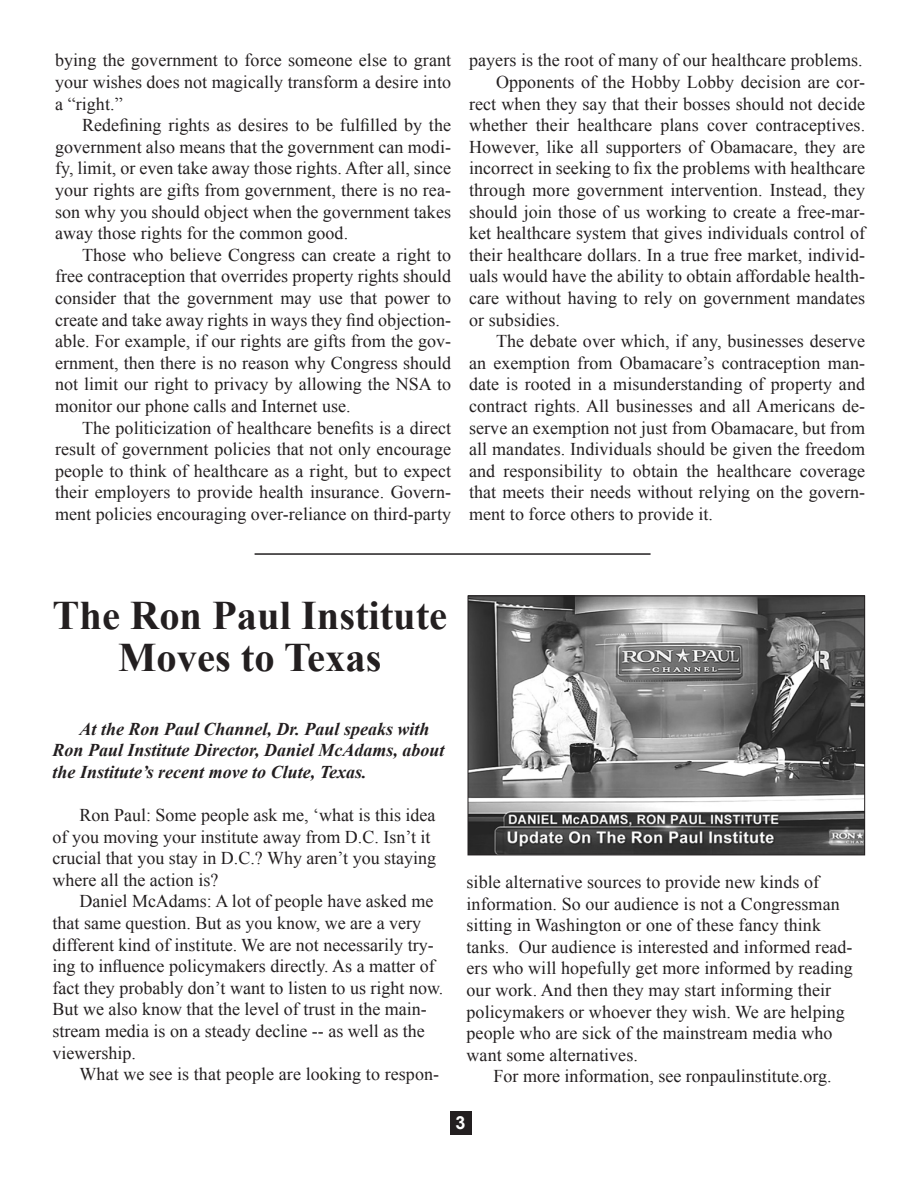
<style>
.page{position:relative;width:918px;height:1188px;background:#fff}
.page>*{position:absolute;margin:0;border:0;box-sizing:border-box;transform-origin:0 0}
.t1{font:700 40.5px/42px "Times New Roman";color:#231f20;text-align:center}
.t2{font:18px/21.6px "Times New Roman";letter-spacing:.005em;color:#231f20;text-align:justify}
.t3{font:italic 700 18px/21.6px "Times New Roman";color:#231f20}
.t4{font:700 18px "Arial";color:#fff}
</style>
<div class="page">
<div style="left:450px;top:1111px;width:21px;height:23px;background:#231f20"></div>
<img style="left:470px;top:598px;width:393px;height:255px">
<div style="left:468px;top:596px;width:397px;height:259px;border:1px solid #231f20"></div>
<hr style="left:255px;top:553px;width:396px;height:2px;background:#231f20">
<p class="t2" style="left:55px;top:49px;width:398px">bying the government to force someone else to grant your wishes does not magically transform a desire into a “right.”</p>
<p class="t2" style="left:55px;top:114px;width:398px;text-indent:27px">Redefining rights as desires to be fulfilled by the government also means that the government can modi&shy;fy, limit, or even take away those rights. After all, since your rights are gifts from government, there is no rea&shy;son why you should object when the government takes away those rights for the common good.</p>
<p class="t2" style="left:55px;top:244px;width:398px;text-indent:27px">Those who believe Congress can create a right to free contraception that overrides property rights should consider that the government may use that power to create and take away rights in ways they find objection&shy;able. For example, if our rights are gifts from the gov&shy;ernment, then there is no reason why Congress should not limit our right to privacy by allowing the NSA to monitor our phone calls and Internet use.</p>
<p class="t2" style="left:55px;top:417px;width:398px;text-indent:27px">The politicization of healthcare benefits is a direct result of government policies that not only encourage people to think of healthcare as a right, but to expect their employers to provide health insurance. Govern&shy;ment policies encouraging over-reliance on third-party</p>
<p class="t2" style="left:469px;top:49px;width:395px">payers is the root of many of our healthcare problems.</p>
<p class="t2" style="left:469px;top:71px;width:398px;text-indent:27px">Opponents of the Hobby Lobby decision are cor&shy;rect when they say that their bosses should not decide whether their healthcare plans cover contraceptives.<br>However, like all supporters of Obamacare, they are incorrect in seeking to fix the problems with healthcare through more government intervention. Instead, they should join those of us working to create a free-mar&shy;ket healthcare system that gives individuals control of their healthcare dollars. In a true free market, individ&shy;uals would have the ability to obtain affordable health&shy;care without having to rely on government mandates or subsidies.</p>
<p class="t2" style="left:469px;top:330px;width:398px;text-indent:27px">The debate over which, if any, businesses deserve an exemption from Obamacare’s contraception man&shy;date is rooted in a misunderstanding of property and contract rights. All businesses and all Americans de&shy;serve an exemption not just from Obamacare, but from all mandates. Individuals should be given the freedom and responsibility to obtain the healthcare coverage that meets their needs without relying on the govern&shy;ment to force others to provide it.</p>
<p class="t1" style="left:53px;top:593px;width:396px">The Ron Paul Institute<br>Moves to Texas</p>
<p class="t3" style="left:53px;top:717px;width:394px;text-indent:27px">At the Ron Paul Channel, Dr. Paul speaks with<br>Ron Paul Institute Director, Daniel McAdams, about the Institute’s recent move to Clute, Texas.</p>
<p class="t2" style="left:53px;top:804px;width:385px;text-align:left;text-indent:27px">Ron Paul: Some people ask me, ‘what is this idea of you moving your institute away from D.C. Isn’t it crucial that you stay in D.C.? Why aren’t you staying where all the action is?</p>
<p class="t2" style="left:53px;top:890px;width:392px;text-align:left;text-indent:27px">Daniel McAdams: A lot of people have asked me that same question. But as you know, we are a very different kind of institute. We are not necessarily try&shy;ing to influence policymakers directly. As a matter of fact they probably don’t want to listen to us right now.<br>But we also know that the level of trust in the main&shy;stream media is on a steady decline -- as well as the viewership.</p>
<p class="t2" style="left:80px;top:1063px;width:361px">What we see is that people are looking to respon-</p>
<p class="t2" style="left:467px;top:871px;width:388px;text-align:left">sible alternative sources to provide new kinds of information. So our audience is not a Congressman sitting in Washington or one of these fancy think tanks. Our audience is interested and informed read&shy;ers who will hopefully get more informed by reading our work. And then they may start informing their policymakers or whoever they wish. We are helping people who are sick of the mainstream media who want some alternatives.</p>
<p class="t2" style="left:494px;top:1065px;width:340px">For more information, see ronpaulinstitute.org.</p>
<p class="t4" style="left:456px;top:1111px;width:12px">3</p>
</div>
